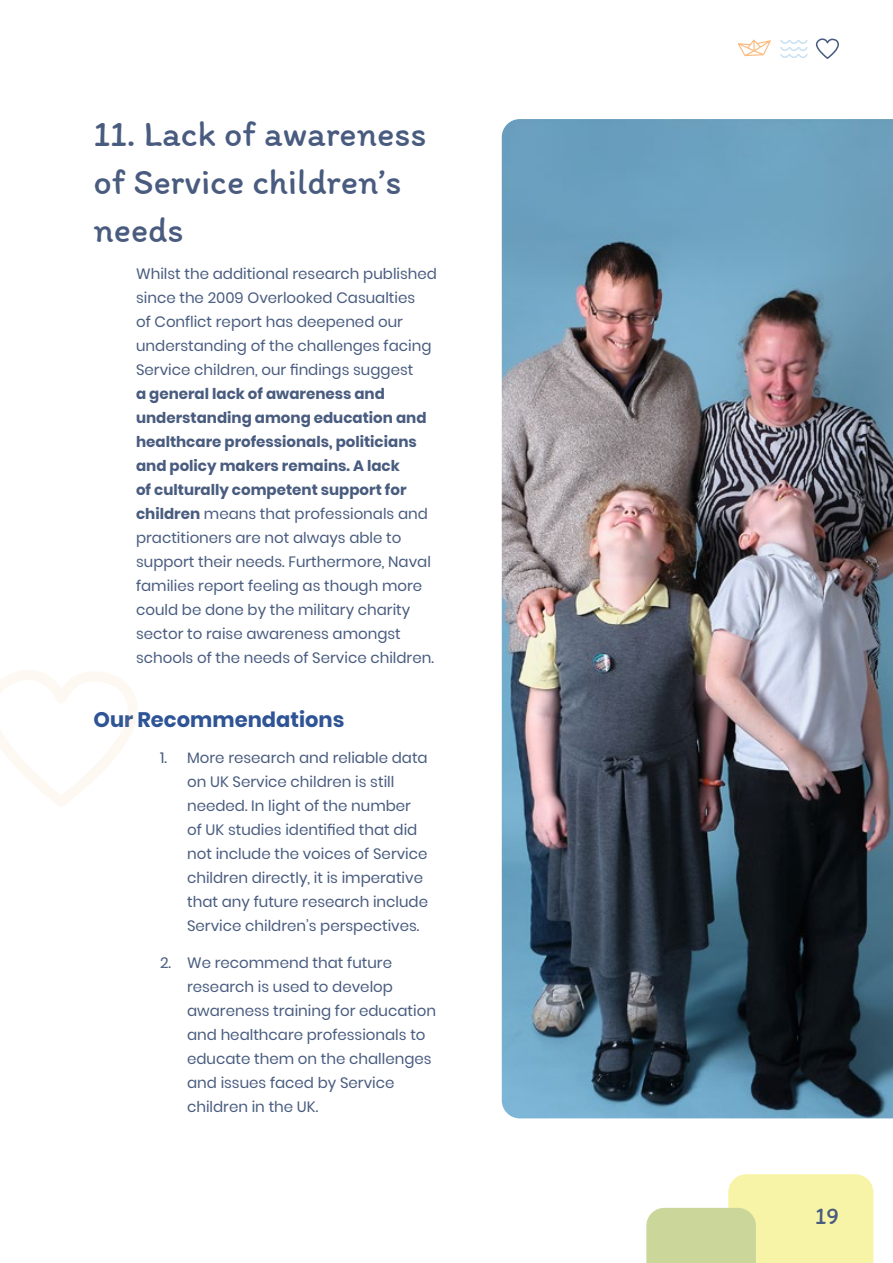
<style>
.page{position:relative;width:893px;height:1263px;background:#fff}
.page>*{position:absolute;margin:0;border:0;box-sizing:border-box;transform-origin:0 0}
.t1{font:36px/48px "Itim";color:#495c7f}
.t2{font:24px "Itim";color:#495c7f}
.t3{font:700 21px "Poppins";color:#2f5496}
.t4{font:15px/24px "Poppins";color:#495c7f}
.s1{font-weight:700}
</style>
<div class="page">
<svg style="left:646px;top:1174px;width:227px;height:89px;background:#ebedb0"></svg>
<svg style="left:816px;top:38px;width:23px;height:21px"></svg>
<svg style="left:738px;top:40px;width:33px;height:16px"></svg>
<svg style="left:780px;top:40px;width:28px;height:18px"></svg>
<svg style="left:0;top:670px;width:137px;height:137px"></svg>
<img style="left:502px;top:119px;width:391px;height:999px">
<h1 class="t1" style="left:94px;top:113px;width:334px">11. Lack of awareness of Service children’s needs</h1>
<p class="t4" style="left:136px;top:262px;width:302px">Whilst the additional research published since the 2009 Overlooked Casualties<br>of Conflict report has deepened our understanding of the challenges facing Service children, our findings suggest</p>
<p class="t4" style="left:136px;top:382px;width:299px"><span class="s1">a general lack of awareness and understanding among education and healthcare professionals, politicians and policy makers remains. A lack<br>of culturally competent support for children</span> means that professionals and practitioners are not always able to support their needs. Furthermore, Naval families report feeling as though more could be done by the military charity sector to raise awareness amongst schools of the needs of Service children.</p>
<h3 class="t3" style="left:94px;top:707px;width:252px">Our Recommendations</h3>
<p class="t4" style="left:187px;top:746px;width:242px;text-indent:-27px">1. More research and reliable data on UK Service children is still needed. In light of the number of UK studies identified that did not include the voices of Service children directly, it is imperative that any future research include Service children’s perspectives.</p>
<p class="t4" style="left:187px;top:951px;width:250px;text-indent:-27px">2. We recommend that future research is used to develop awareness training for education and healthcare professionals to educate them on the challenges and issues faced by Service children in the UK.</p>
<h2 class="t2" style="left:815px;top:1200px;width:25px">19</h2>
</div>
